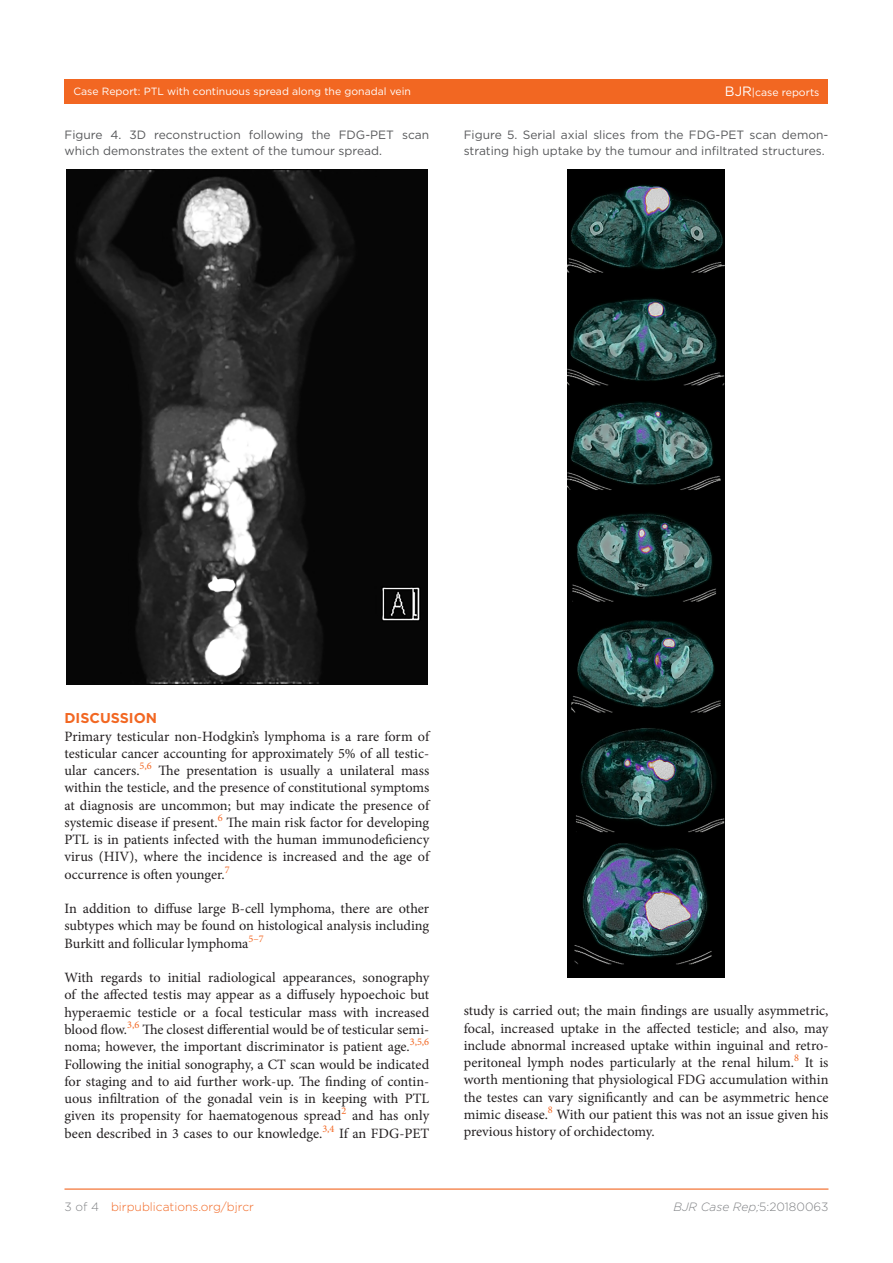
<style>
.page{position:relative;width:893px;height:1263px;background:#fff}
.page>*{position:absolute;margin:0;border:0;box-sizing:border-box;transform-origin:0 0}
.t1{font:14.25px/17.2px "Minion Pro";letter-spacing:-.005em;color:#231f20;text-align:justify}
.t2{font:700 14.25px "Gotham";color:#f26722}
.t3{font:12px/16.5px "Gotham";color:#57585a}
.t4{font:300 12px "Gotham";color:#f26722}
.t5{font:italic 300 12px "Gotham";color:#808285}
.t6{font:10.5px "Gotham";color:#fff}
.s1{font-size:13.5px}
.s2{color:#808285}
.s3{font-style:normal}
</style>
<div class="page">
<hr style="left:64px;top:1188px;width:764px;height:2px;background:#f26722">
<div style="left:64px;top:79px;width:764px;height:24px;background:#f26722"></div>
<img style="left:66px;top:169px;width:362px;height:515px">
<img style="left:567px;top:169px;width:158px;height:808px">
<p class="t6" style="left:73px;top:85px;width:339px">Case Report: PTL with continuous spread along the gonadal vein</p>
<p class="t6" style="left:725px;top:85px;width:96px"><span class="s1">BJR</span>|case reports</p>
<p class="t3" style="left:64px;top:126px;width:366px">Figure 4. 3D reconstruction following the FDG-PET scan which demonstrates the extent of the tumour spread.</p>
<p class="t3" style="left:464px;top:126px;width:366px">Figure 5. Serial axial slices from the FDG-PET scan demon&shy;strating high uptake by the tumour and infiltrated structures.</p>
<p class="t2" style="left:64px;top:708px;width:94px">DISCUSSION</p>
<p class="t1" style="left:64px;top:728px;width:366px">Primary testicular non-Hodgkin’s lymphoma is a rare form of testicular cancer accounting for approximately 5% of all testic&shy;ular cancers.<sup>5,6</sup> The presentation is usually a unilateral mass within the testicle, and the presence of constitutional symptoms at diagnosis are uncommon; but may indicate the presence of systemic disease if present.<sup>6</sup> The main risk factor for developing PTL is in patients infected with the human immunodeficiency virus (HIV), where the incidence is increased and the age of occurrence is often younger.<sup>7</sup></p>
<p class="t1" style="left:64px;top:900px;width:366px">In addition to diffuse large B-cell lymphoma, there are other subtypes which may be found on histological analysis including Burkitt and follicular lymphoma<sup>5–7</sup></p>
<p class="t1" style="left:64px;top:969px;width:366px">With regards to initial radiological appearances, sonography of the affected testis may appear as a diffusely hypoechoic but hyperaemic testicle or a focal testicular mass with increased blood flow.<sup>3,6</sup> The closest differential would be of testicular semi&shy;noma; however, the important discriminator is patient age.<sup>3,5,6<br></sup>Following the initial sonography, a CT scan would be indicated for staging and to aid further work-up. The finding of contin&shy;uous infiltration of the gonadal vein is in keeping with PTL given its propensity for haematogenous spread<sup>2</sup> and has only been described in 3 cases to our knowledge.<sup>3,4</sup> If an FDG-PET</p>
<p class="t1" style="left:464px;top:1002px;width:366px">study is carried out; the main findings are usually asymmetric, focal, increased uptake in the affected testicle; and also, may include abnormal increased uptake within inguinal and retro&shy;peritoneal lymph nodes particularly at the renal hilum.<sup>8</sup> It is worth mentioning that physiological FDG accumulation within the testes can vary significantly and can be asymmetric hence mimic disease.<sup>8</sup> With our patient this was not an issue given his previous history of orchidectomy.</p>
<p class="t4" style="left:64px;top:1199px;width:191px"><span class="s2">3 of 4</span> birpublications.org/bjrcr</p>
<p class="t5" style="left:673px;top:1199px;width:157px">BJR Case Rep;<span class="s3">5:20180063</span></p>
</div>
